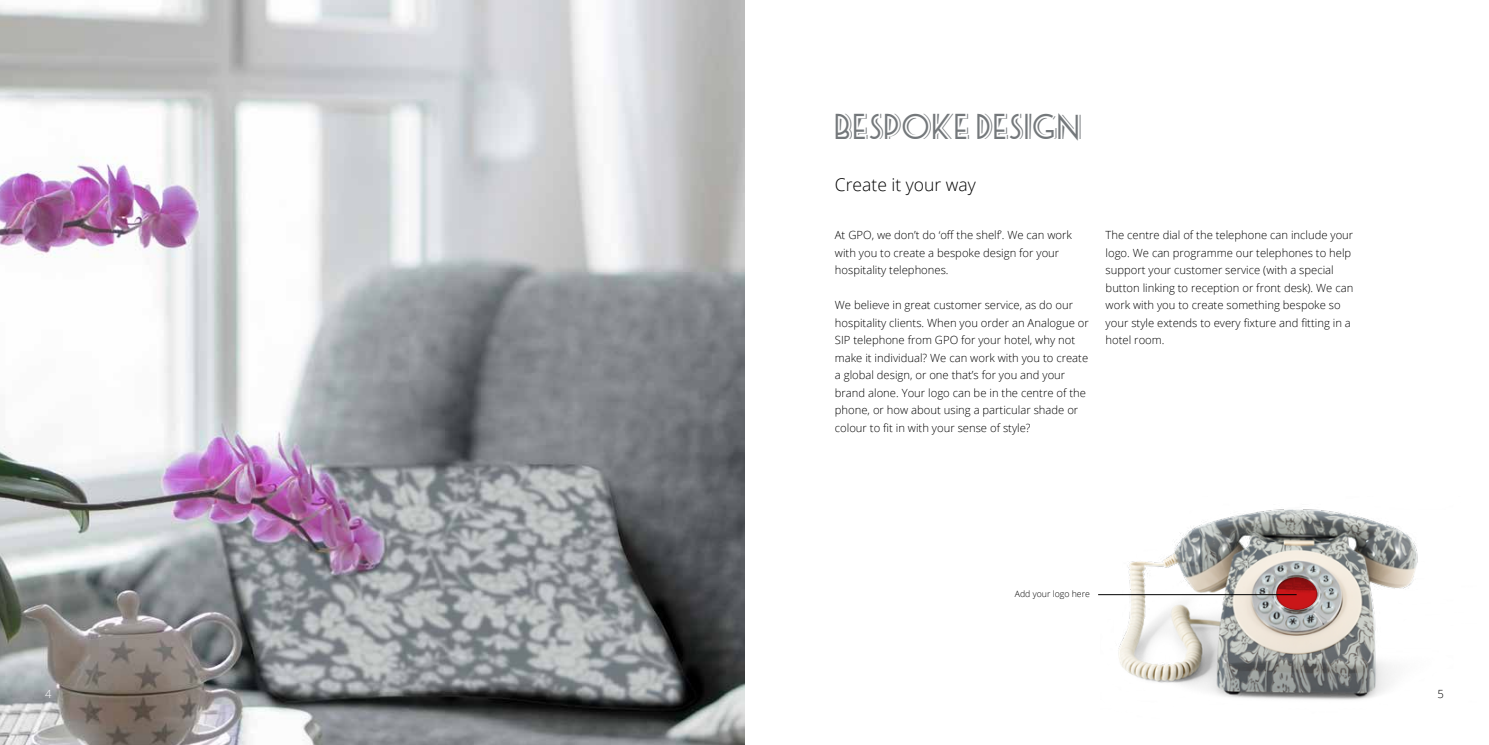
<style>
.page{position:relative;width:1489px;height:745px;background:#fff}
.page>*{position:absolute;margin:0;border:0;box-sizing:border-box;transform-origin:0 0}
.t1{font:28.75px "Seaside Resort NF";color:#74787b}
.t2{font:300 17.5px "Open Sans";color:#000}
.t3{font:300 11.25px/17.5px "Open Sans";color:#000}
.t4{font:300 11.25px "Open Sans";color:#fff}
.t5{font:300 8.75px "Open Sans";color:#000}
</style>
<div class="page">
<img style="left:0;top:0;width:744px;height:744px">
<img style="left:1100px;top:509px;width:318px;height:191px">
<svg style="left:1276px;top:576px;width:41px;height:33px"></svg>
<hr style="left:1098px;top:594px;width:198px;height:1px;background:#000">
<h1 class="t1" style="left:834px;top:106px;width:248px">BESPOKE DESIGN</h1>
<h2 class="t2" style="left:834px;top:172px;width:142px">Create it your way</h2>
<p class="t3" style="left:834px;top:226px;width:238px">At GPO, we don’t do ‘off the shelf’. We can work with you to create a bespoke design for your hospitality telephones.</p>
<p class="t3" style="left:834px;top:296px;width:255px">We believe in great customer service, as do our hospitality clients. When you order an Analogue or SIP telephone from GPO for your hotel, why not make it individual? We can work with you to create a global design, or one that’s for you and your brand alone. Your logo can be in the centre of the phone, or how about using a particular shade or colour to fit in with your sense of style?</p>
<p class="t3" style="left:1105px;top:226px;width:249px">The centre dial of the telephone can include your logo. We can programme our telephones to help support your customer service (with a special button linking to reception or front desk). We can work with you to create something bespoke so your style extends to every fixture and fitting in a hotel room.</p>
<p class="t5" style="left:1014px;top:587px;width:77px">Add your logo here</p>
<p class="t4" style="left:45px;top:685px;width:8px">4</p>
<p class="t3" style="left:1437px;top:684px;width:8px">5</p>
</div>
